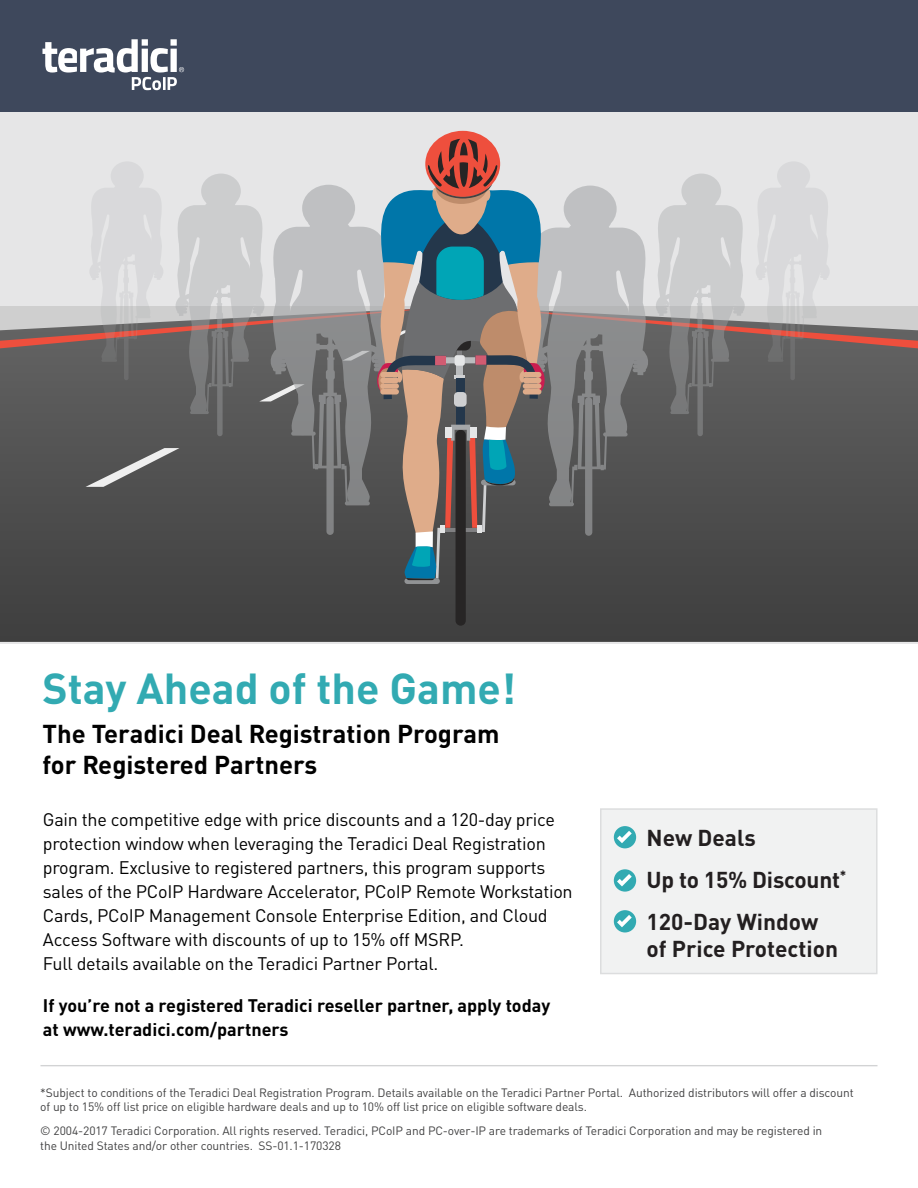
<style>
.page{position:relative;width:918px;height:1188px;background:#fff}
.page>*{position:absolute;margin:0;border:0;box-sizing:border-box;transform-origin:0 0}
.t1{font:700 42.75px "DINOT";color:#32aab2}
.t2{font:700 25.65px/31.5px "DINOT";color:#010101}
.t3{font:700 22.65px/42.2px "DINOT";color:#231f20}
.t4{font:18px/24px "DINOT";letter-spacing:-.015em;color:#010101}
.t5{font:700 18px/24px "DINOT";color:#010101}
.t6{font:12px/14.4px "DINOT";letter-spacing:-.01em;color:#414142}
</style>
<div class="page">
<div style="left:0;top:105px;width:918px;height:539px;background:#e6e6e7"></div>
<div style="left:0;top:580px;width:918px;height:62px;background:#424242"></div>
<div style="left:0;top:0;width:918px;height:111px;background:#3e485c"></div>
<div style="left:600px;top:808px;width:278px;height:166px;background:#f1f2f2"></div>
<div style="left:614px;top:826px;width:22px;height:22px;background:#32aab2;border-radius:50%"></div>
<svg style="left:617px;top:831px;width:15px;height:12px"></svg>
<div style="left:614px;top:869px;width:22px;height:23px;background:#32aab2;border-radius:50%"></div>
<svg style="left:617px;top:874px;width:15px;height:12px"></svg>
<div style="left:614px;top:910px;width:22px;height:22px;background:#32aab2;border-radius:50%"></div>
<svg style="left:617px;top:915px;width:15px;height:12px"></svg>
<hr style="left:40px;top:1065px;width:838px;height:1px;background:#d2d3d4">
<svg style="left:42px;top:39px;width:142px;height:51px"></svg>
<div style="left:456px;top:430px;width:10px;height:196px;background:#272525;border-radius:5px"></div>
<svg style="left:404px;top:578px;width:36px;height:6px"></svg>
<svg style="left:0;top:131px;width:918px;height:449px"></svg>
<div style="left:523px;top:372px;width:18px;height:5px;background:#dfac8a;border-radius:3px"></div>
<div style="left:523px;top:378px;width:18px;height:5px;background:#dfac8a;border-radius:3px"></div>
<div style="left:523px;top:383px;width:18px;height:6px;background:#dfac8a;border-radius:3px"></div>
<div style="left:523px;top:389px;width:18px;height:6px;background:#dfac8a;border-radius:3px"></div>
<h1 class="t1" style="left:42px;top:660px;width:475px">Stay Ahead of the Game!</h1>
<h2 class="t2" style="left:42px;top:717px;width:459px">The Teradici Deal Registration Program for Registered Partners</h2>
<p class="t4" style="left:43px;top:807px;width:531px">Gain the competitive edge with price discounts and a 120-day price protection window when leveraging the Teradici Deal Registration program. Exclusive to registered partners, this program supports sales of the PCoIP Hardware Accelerator, PCoIP Remote Workstation Cards, PCoIP Management Console Enterprise Edition, and Cloud Access Software with discounts of up to 15% off MSRP.<br>Full details available on the Teradici Partner Portal.</p>
<h3 class="t5" style="left:43px;top:993px;width:509px">If you’re not a registered Teradici reseller partner, apply today at www.teradici.com/partners</h3>
<h3 class="t3" style="left:647px;top:816px;width:201px">New Deals<br>Up to 15% Discount<sup>*<br></sup>120-Day Window</h3>
<h3 class="t3" style="left:647px;top:927px;width:193px">of Price Protection</h3>
<p class="t6" style="left:40px;top:1085px;width:815px">*Subject to conditions of the Teradici Deal Registration Program. Details available on the Teradici Partner Portal. Authorized distributors will offer a discount of up to 15% off list price on eligible hardware deals and up to 10% off list price on eligible software deals.</p>
<p class="t6" style="left:40px;top:1124px;width:784px">© 2004-2017 Teradici Corporation. All rights reserved. Teradici, PCoIP and PC-over-IP are trademarks of Teradici Corporation and may be registered in the United States and/or other countries. SS-01.1-170328</p>
</div>
